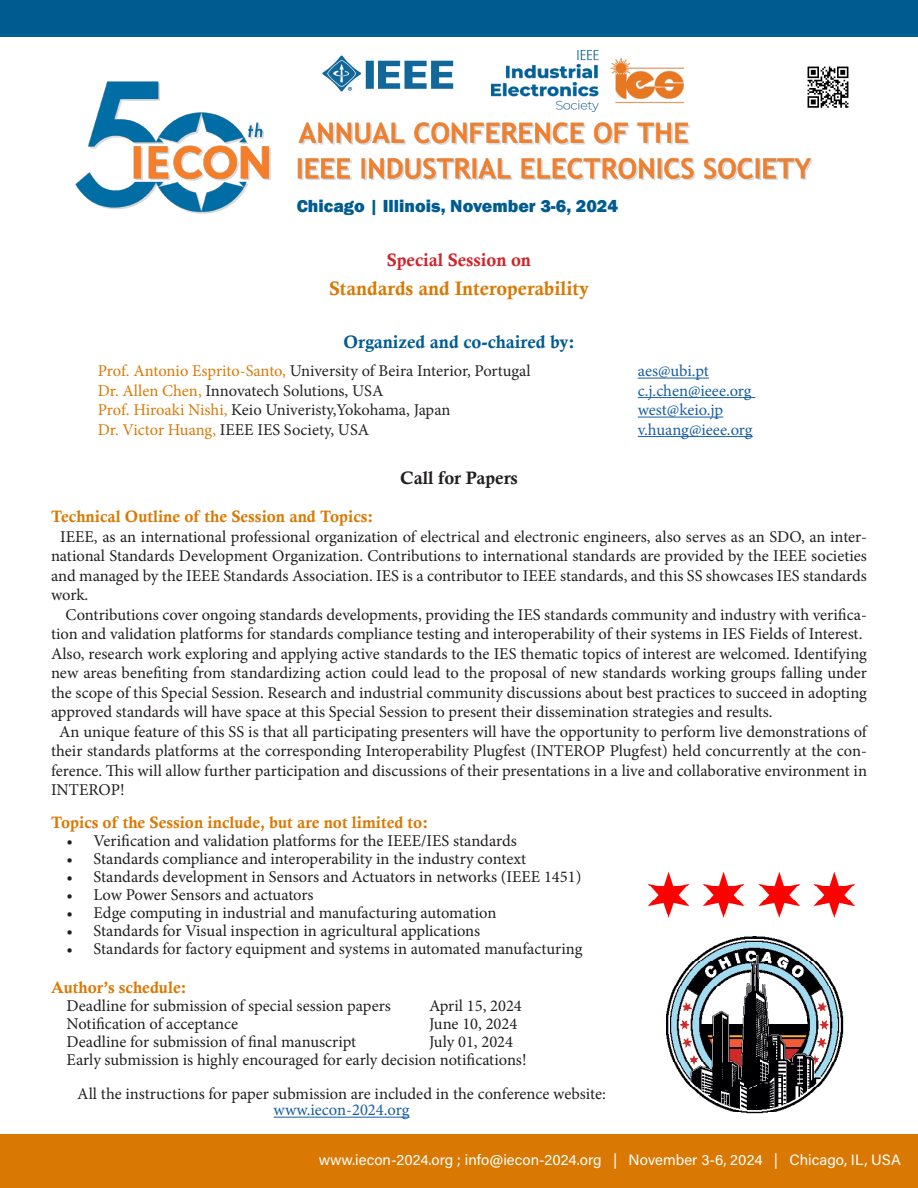
<style>
.page{position:relative;width:918px;height:1188px;background:#fff}
.page>*{position:absolute;margin:0;border:0;box-sizing:border-box;transform-origin:0 0}
.t1{font:19.5px "Calis MT Bol";color:#d97904}
.t2{font:800 18px "Franklin Gothic";color:#005c90}
.t3{font:18px "Calis MT Bol";color:#005c90}
.t4{font:18px "Calis MT Bol";color:#d1232a}
.t5{font:18px "Calis MT Bol";color:#231f20}
.t6{font:16.5px/19.5px "Minion Pro";letter-spacing:-.005em;color:#231f20;text-align:justify}
.t7{font:16.5px "Minion Pro";letter-spacing:-.005em;color:#262324}
.t8{font:16.5px "Calis MT Bol";color:#d97904}
.t9{font:16.5px "Minion Pro";letter-spacing:-.005em;color:#195e9f}
.t10{font:16.5px "Minion Pro";color:#175d9e}
.Paragraph{font:15px "Acumin Variable Concept";color:#fff}
.s1{color:#d97a07}
</style>
<div class="page">
<div style="left:1px;top:1135px;width:916px;height:52px;background:#d97904"></div>
<div style="left:0;top:1134px;width:918px;height:54px;border:2px solid #d97904"></div>
<img style="left:75px;top:80px;width:738px;height:134px">
<hr style="left:638px;top:378px;width:71px;height:1px;background:#195e9f">
<hr style="left:638px;top:397px;width:117px;height:1px;background:#195e9f">
<hr style="left:638px;top:417px;width:85px;height:1px;background:#195e9f">
<hr style="left:638px;top:436px;width:115px;height:1px;background:#195e9f">
<img style="left:315px;top:55px;width:146px;height:47px">
<img style="left:492px;top:51px;width:191px;height:61px">
<img style="left:802px;top:66px;width:47px;height:46px">
<div style="left:1px;top:1px;width:916px;height:35px;background:#005c90"></div>
<div style="left:0;top:0;width:918px;height:37px;border:2px solid #005c90"></div>
<hr style="left:274px;top:1117px;width:135px;height:1px;background:#175d9e">
<img style="left:666px;top:936px;width:178px;height:178px">
<img style="left:649px;top:873px;width:205px;height:45px">
<p class="t2" style="left:297px;top:194px;width:323px">Chicago | Illinois, November 3-6, 2024</p>
<p class="t4" style="left:387px;top:250px;width:146px">Special Session on</p>
<p class="t1" style="left:329px;top:277px;width:261px">Standards and Interoperability</p>
<p class="t3" style="left:343px;top:332px;width:233px">Organized and co-chaired by:</p>
<p class="t7" style="left:98px;top:360px;width:434px"><span class="s1">Prof. Antonio Esprito-Santo,</span> University of Beira Interior, Portugal</p>
<p class="t9" style="left:638px;top:360px;width:73px">aes@ubi.pt</p>
<p class="t7" style="left:98px;top:380px;width:287px"><span class="s1">Dr. Allen Chen,</span> Innovatech Solutions, USA</p>
<p class="t9" style="left:638px;top:380px;width:115px">c.j.chen@ieee.org</p>
<p class="t7" style="left:98px;top:399px;width:354px"><span class="s1">Prof. Hiroaki Nishi,</span> Keio Univeristy,Yokohama, Japan</p>
<p class="t9" style="left:638px;top:399px;width:87px">west@keio.jp</p>
<p class="t7" style="left:98px;top:419px;width:273px"><span class="s1">Dr. Victor Huang,</span> IEEE IES Society, USA</p>
<p class="t9" style="left:638px;top:419px;width:116px">v.huang@ieee.org</p>
<p class="t5" style="left:400px;top:468px;width:119px">Call for Papers</p>
<p class="t8" style="left:51px;top:507px;width:324px">Technical Outline of the Session and Topics:</p>
<p class="t6" style="left:51px;top:527px;width:818px;text-indent:9px">IEEE, as an international professional organization of electrical and electronic engineers, also serves as an SDO, an inter&shy;national Standards Development Organization. Contributions to international standards are provided by the IEEE societies and managed by the IEEE Standards Association. IES is a contributor to IEEE standards, and this SS showcases IES standards work.</p>
<p class="t6" style="left:51px;top:605px;width:817px;text-align:right">Contributions cover ongoing standards developments, providing the IES standards community and industry with verifica&shy;tion and validation platforms for standards compliance testing and interoperability of their systems in IES Fields of Interest.</p>
<p class="t6" style="left:51px;top:644px;width:817px">Also, research work exploring and applying active standards to the IES thematic topics of interest are welcomed. Identifying new areas benefiting from standardizing action could lead to the proposal of new standards working groups falling under the scope of this Special Session. Research and industrial community discussions about best practices to succeed in adopting approved standards will have space at this Special Session to present their dissemination strategies and results.</p>
<p class="t6" style="left:51px;top:722px;width:818px;text-indent:8px">An unique feature of this SS is that all participating presenters will have the opportunity to perform live demonstrations of their standards platforms at the corresponding Interoperability Plugfest (INTEROP Plugfest) held concurrently at the con&shy;ference. This will allow further participation and discussions of their presentations in a live and collaborative environment in INTEROP!</p>
<p class="t8" style="left:51px;top:813px;width:379px">Topics of the Session include, but are not limited to:</p>
<p class="t6" style="left:67px;top:831px;width:452px">• Verification and validation platforms for the IEEE/IES standards</p>
<p class="t6" style="left:67px;top:849px;width:461px">• Standards compliance and interoperability in the industry context</p>
<p class="t6" style="left:67px;top:867px;width:516px">• Standards development in Sensors and Actuators in networks (IEEE 1451)</p>
<p class="t6" style="left:67px;top:885px;width:249px">• Low Power Sensors and actuators</p>
<p class="t6" style="left:67px;top:903px;width:431px">• Edge computing in industrial and manufacturing automation</p>
<p class="t6" style="left:67px;top:921px;width:415px">• Standards for Visual inspection in agricultural applications</p>
<p class="t6" style="left:67px;top:939px;width:517px">• Standards for factory equipment and systems in automated manufacturing</p>
<p class="t8" style="left:51px;top:978px;width:137px">Author’s schedule:</p>
<p class="t6" style="left:67px;top:996px;width:326px">Deadline for submission of special session papers</p>
<p class="t6" style="left:429px;top:996px;width:94px">April 15, 2024</p>
<p class="t6" style="left:67px;top:1014px;width:173px">Notification of acceptance</p>
<p class="t6" style="left:429px;top:1014px;width:90px">June 10, 2024</p>
<p class="t6" style="left:67px;top:1032px;width:291px">Deadline for submission of final manuscript</p>
<p class="t6" style="left:429px;top:1032px;width:86px">July 01, 2024</p>
<p class="t6" style="left:67px;top:1050px;width:462px">Early submission is highly encouraged for early decision notifications!</p>
<p class="t6" style="left:77px;top:1084px;width:530px">All the instructions for paper submission are included in the conference website:</p>
<p class="t10" style="left:274px;top:1099px;width:137px">www.iecon-2024.org</p>
<p class="Paragraph" style="left:319px;top:1149px;width:584px">www.iecon-2024.org ; info@iecon-2024.org | November 3-6, 2024 | Chicago, IL, USA</p>
</div>
